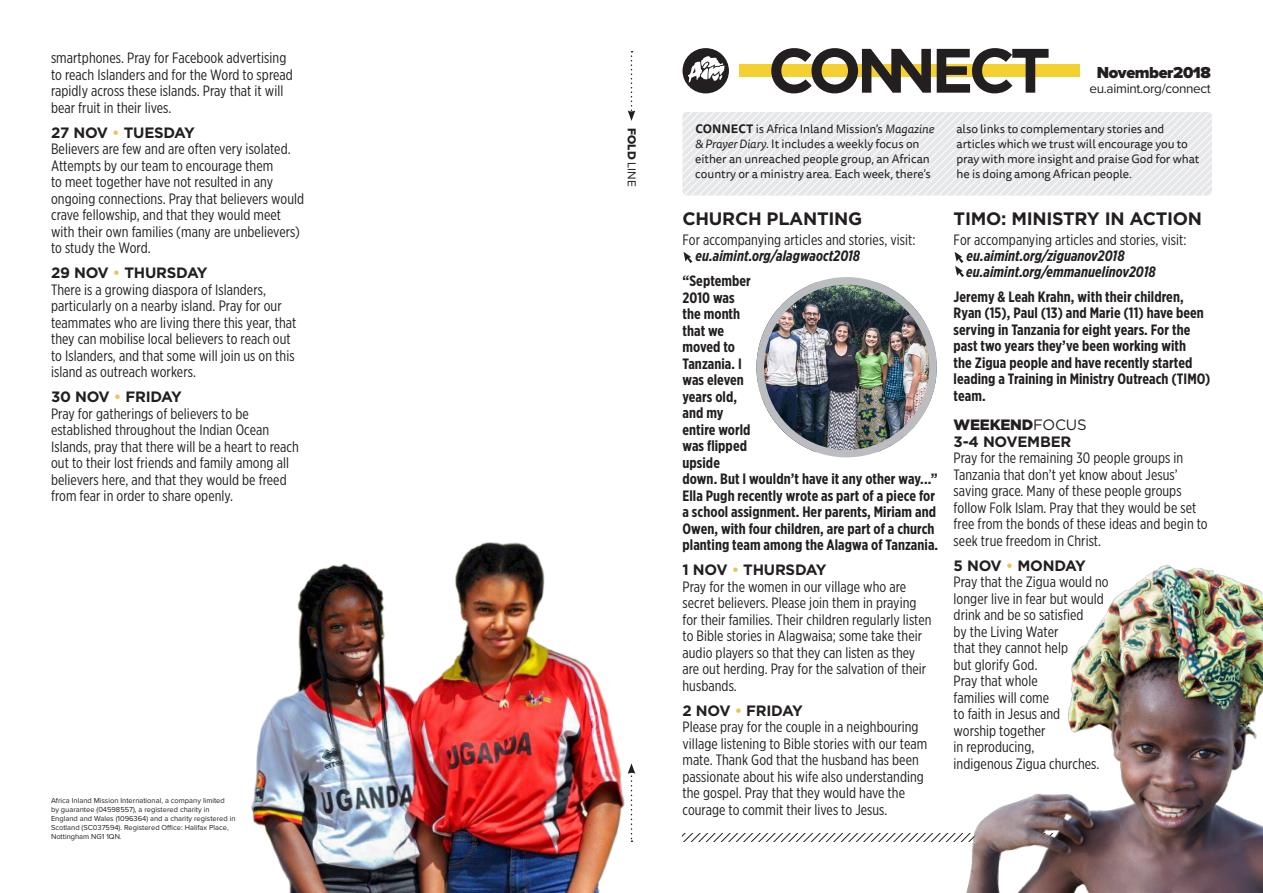
<style>
.page{position:relative;width:1263px;height:893px;background:#fff}
.page>*{position:absolute;margin:0;border:0;box-sizing:border-box;transform-origin:0 0}
.prayer_day_heading{font:700 18px "Gotham";letter-spacing:-.015em;color:#231f20}
.t1{font:900 16.5px "Proxima Nova";letter-spacing:-.025em;color:#231f20}
.prayer_point_and_sid{font:15px/16.5px "Gotham X Narrow";letter-spacing:.005em;color:#231f20}
.prayer_point_and_sid-2{font:700 15px/16.5px "Gotham X Narrow";letter-spacing:.005em;color:#231f20}
.prayer_point_and_sid-3{font:italic 700 15px/15.8px "Gotham X Narrow";letter-spacing:.005em;color:#231f20}
.prayer_day_heading-2{font:700 15px "Gotham";letter-spacing:-.015em;color:#231f20}
.prayer_day_heading-3{font:900 15px "Gotham";letter-spacing:-.015em;color:#231f20}
.t2{font:13.5px "Proxima Nova";letter-spacing:-.025em;color:#231f20}
.prayer_points{font:12px/15px "Tisa Sans Pro";letter-spacing:-.005em;color:#231f20}
.day_heading{font:12px "Proxima Nova Extrabld";color:#231f20}
.t3{font:7.5px/9px "Proxima Nova";color:#231f20}
.s1{color:#e7c559}
.s2{font-family:"Proxima Nova"}
.s3{font-weight:700}
.s4{font-style:italic}
.s5{font-weight:700;font-style:italic}
.s6{font-weight:400;font-style:normal}
.s7{font-weight:400}
</style>
<div class="page">
<svg style="left:683px;top:252px;width:9px;height:11px"></svg>
<svg style="left:682px;top:112px;width:530px;height:83px"></svg>
<svg style="left:628px;top:51px;width:7px;height:70px"></svg>
<svg style="left:682px;top:833px;width:279px;height:9px"></svg>
<div style="left:682px;top:48px;width:47px;height:45px;background:#231f20;border-radius:50%"></div>
<svg style="left:688px;top:56px;width:36px;height:27px"></svg>
<div style="left:739px;top:64px;width:341px;height:13px;background:#f4d031"></div>
<svg style="left:771px;top:48px;width:277px;height:45px"></svg>
<img style="left:756px;top:282px;width:181px;height:170px">
<div style="left:756px;top:277px;width:181px;height:180px;border:8px solid #bcbdc0;border-radius:50%"></div>
<img style="left:961px;top:565px;width:302px;height:328px">
<img style="left:251px;top:542px;width:385px;height:351px">
<svg style="left:954px;top:252px;width:10px;height:25px"></svg>
<p class="prayer_point_and_sid" style="left:51px;top:49px;width:243px">smartphones. Pray for Facebook advertising to reach Islanders and for the Word to spread rapidly across these islands. Pray that it will bear fruit in their lives.</p>
<p class="prayer_day_heading-2" style="left:51px;top:122px;width:145px">27 NOV <span class="s1">•</span> TUESDAY</p>
<p class="prayer_point_and_sid" style="left:51px;top:140px;width:255px">Believers are few and are often very isolated.<br>Attempts by our team to encourage them<br>to meet together have not resulted in any ongoing connections. Pray that believers would crave fellowship, and that they would meet with their own families (many are unbelievers) to study the Word.</p>
<p class="prayer_day_heading-2" style="left:51px;top:263px;width:158px">29 NOV <span class="s1">•</span> THURSDAY</p>
<p class="prayer_point_and_sid" style="left:51px;top:281px;width:247px">There is a growing diaspora of Islanders, particularly on a nearby island. Pray for our teammates who are living there this year, that they can mobilise local believers to reach out to Islanders, and that some will join us on this island as outreach workers.</p>
<p class="prayer_day_heading-2" style="left:51px;top:387px;width:132px">30 NOV <span class="s1">•</span> FRIDAY</p>
<p class="prayer_point_and_sid" style="left:51px;top:405px;width:249px">Pray for gatherings of believers to be established throughout the Indian Ocean Islands, pray that there will be a heart to reach out to their lost friends and family among all believers here, and that they would be freed from fear in order to share openly.</p>
<p class="t3" style="left:51px;top:796px;width:186px">Africa Inland Mission International, a company limited<br>by guarantee (04598557), a registered charity in England and Wales (1096364) and a charity registered in Scotland (SC037594). Registered Office: Halifax Place, Nottingham NG1 1QN.</p>
<p class="day_heading" style="left:641px;top:128px;width:60px;rotate:90deg">FOLD <span class="s2">LINE</span></p>
<p class="t1" style="left:1097px;top:61px;width:116px">November2018</p>
<p class="t2" style="left:1089px;top:79px;width:123px">eu.aimint.org/connect</p>
<p class="prayer_points" style="left:695px;top:122px;width:240px"><span class="s3">CONNECT</span> is Africa Inland Mission’s <span class="s4">Magazine &amp; Prayer Diary</span>. It includes a weekly focus on either an unreached people group, an African country or a ministry area. Each week, there’s</p>
<p class="prayer_points" style="left:956px;top:122px;width:244px">also links to complementary stories and articles which we trust will encourage you to pray with more insight and praise God for what he is doing among African people.</p>
<p class="prayer_day_heading" style="left:682px;top:207px;width:181px">CHURCH PLANTING</p>
<p class="prayer_point_and_sid" style="left:695px;top:232px;width:222px;line-height:15.8px;text-indent:-13px">For accompanying articles and stories, visit: <span class="s5">eu.aimint.org/alagwaoct2018</span></p>
<p class="prayer_point_and_sid-2" style="left:682px;top:272px;width:257px">“September<br>2010 was<br>the month<br>that we<br>moved to<br>Tanzania. I<br>was eleven<br>years old,<br>and my<br>entire world<br>was flipped<br>upside<br>down. But I wouldn’t have it any other way...”<br>Ella Pugh recently wrote as part of a piece for a school assignment. Her parents, Miriam and<br>Owen, with four children, are part of a church planting team among the Alagwa of Tanzania.</p>
<p class="prayer_day_heading-2" style="left:682px;top:560px;width:145px">1 NOV <span class="s1">•</span> THURSDAY</p>
<p class="prayer_point_and_sid" style="left:682px;top:578px;width:250px">Pray for the women in our village who are secret believers. Please join them in praying for their families. Their children regularly listen to Bible stories in Alagwaisa; some take their audio players so that they can listen as they are out herding. Pray for the salvation of their husbands.</p>
<p class="prayer_day_heading-2" style="left:682px;top:700px;width:122px">2 NOV <span class="s1">•</span> FRIDAY</p>
<p class="prayer_point_and_sid" style="left:682px;top:718px;width:246px">Please pray for the couple in a neighbouring village listening to Bible stories with our team mate. Thank God that the husband has been passionate about his wife also understanding the gospel. Pray that they would have the courage to commit their lives to Jesus.</p>
<p class="prayer_day_heading" style="left:954px;top:207px;width:250px">TIMO: MINISTRY IN ACTION</p>
<p class="prayer_point_and_sid-3" style="left:966px;top:232px;width:222px;text-indent:-12px"><span class="s6">For accompanying articles and stories, visit: </span>eu.aimint.org/ziguanov2018 eu.aimint.org/emmanuelinov2018</p>
<p class="prayer_point_and_sid-2" style="left:954px;top:288px;width:258px">Jeremy &amp; Leah Krahn, with their children, Ryan (15), Paul (13) and Marie (11) have been serving in Tanzania for eight years. For the past two years they’ve been working with<br>the Zigua people and have recently started leading a Training in Ministry Outreach (TIMO) team.</p>
<p class="prayer_day_heading-3" style="left:954px;top:414px;width:134px">WEEKEND<span class="s7">FOCUS</span></p>
<p class="prayer_day_heading-2" style="left:954px;top:431px;width:119px">3-4 NOVEMBER</p>
<p class="prayer_point_and_sid" style="left:954px;top:449px;width:256px">Pray for the remaining 30 people groups in Tanzania that don’t yet know about Jesus’ saving grace. Many of these people groups follow Folk Islam. Pray that they would be set free from the bonds of these ideas and begin to seek true freedom in Christ.</p>
<p class="prayer_day_heading-2" style="left:954px;top:555px;width:134px">5 NOV <span class="s1">•</span> MONDAY</p>
<p class="prayer_point_and_sid" style="left:954px;top:573px;width:157px">Pray that the Zigua would no longer live in fear but would drink and be so satisfied<br>by the Living Water<br>that they cannot help<br>but glorify God.<br>Pray that whole<br>families will come<br>to faith in Jesus and<br>worship together<br>in reproducing,<br>indigenous Zigua churches.</p>
</div>
